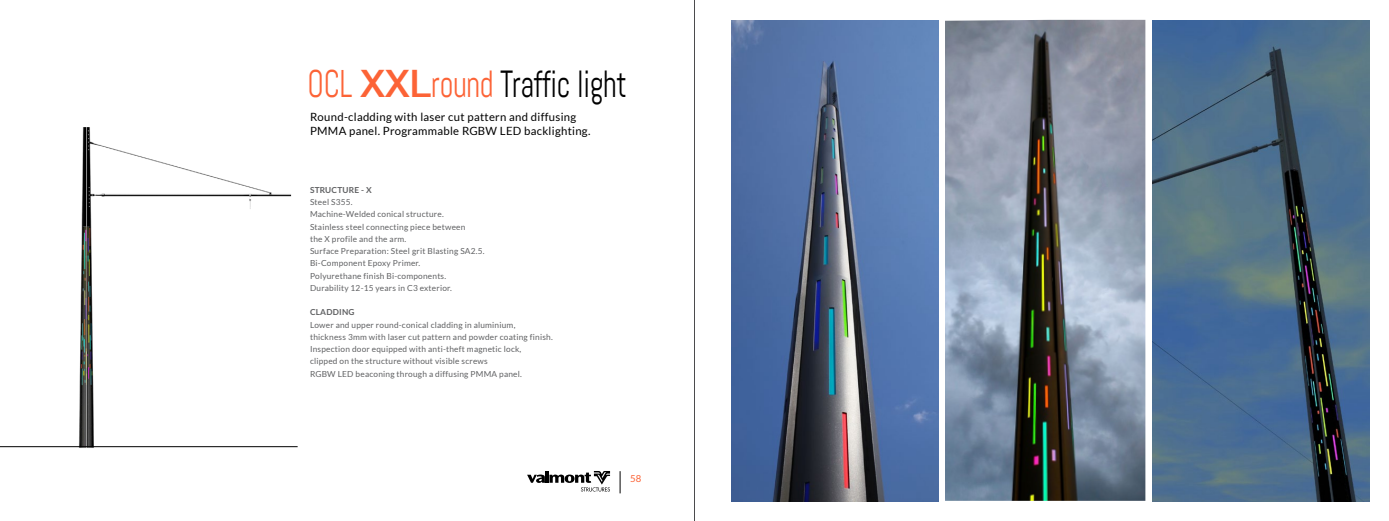
<style>
.page{position:relative;width:1389px;height:521px;background:#fff}
.page>*{position:absolute;margin:0;border:0;box-sizing:border-box;transform-origin:0 0}
.t1{font:37.8px "Abel";letter-spacing:-.01em;color:#000;scale:.8 1}
.t2{font:11.38px/13.8px "Lato";letter-spacing:.025em;color:#000}
.t3{font:9.62px "Lato";color:#fc6336}
.t4{font:8.31px/12.2px "Lato";letter-spacing:.025em;color:#606163}
.t5{font:700 8.31px "Lato";letter-spacing:.025em;color:#606163}
.s1{font-size:38.59px;color:#fc6336}
.s2{font-family:"Helvetica Neue";font-weight:500;color:#fc6336}
.s3{color:#fc6336}
</style>
<div class="page">
<svg style="left:620px;top:471px;width:1px;height:22px"></svg>
<svg style="left:527px;top:471px;width:83px;height:20px"></svg>
<hr style="left:694px;top:0;width:1px;height:521px;background:#4b4b4d">
<img style="left:36px;top:127px;width:262px;height:321px">
<hr style="left:0;top:446px;width:298px;height:1px;background:#000">
<img style="left:1153px;top:20px;width:216px;height:481px">
<img style="left:732px;top:20px;width:206px;height:481px">
<img style="left:945px;top:20px;width:200px;height:481px">
<h1 class="t1" style="left:308px;top:60px;width:401px"><span class="s1">OCL</span> <span class="s2">XXL</span><span class="s3">round</span> Traffic light</h1>
<h2 class="t2" style="left:310px;top:110px;width:282px">Round-cladding with laser cut pattern and diffusing<br>PMMA panel. Programmable RGBW LED backlighting.</h2>
<p class="t5" style="left:310px;top:185px;width:63px">STRUCTURE - X</p>
<p class="t4" style="left:310px;top:196px;width:176px">Steel S355.<br>Machine-Welded conical structure.<br>Stainless steel connecting piece between<br>the X profile and the arm.<br>Surface Preparation: Steel grit Blasting SA2.5.<br>Bi-Component Epoxy Primer.<br>Polyurethane finish Bi-components.<br>Durability 12-15 years in C3 exterior.</p>
<p class="t5" style="left:310px;top:307px;width:46px">CLADDING</p>
<p class="t4" style="left:310px;top:318px;width:244px">Lower and upper round-conical cladding in aluminium, thickness 3mm with laser cut pattern and powder coating finish.<br>Inspection door equipped with anti-theft magnetic lock,<br>clipped on the structure without visible screws<br>RGBW LED beaconing through a diffusing PMMA panel.</p>
<p class="t3" style="left:630px;top:473px;width:13px">58</p>
</div>
